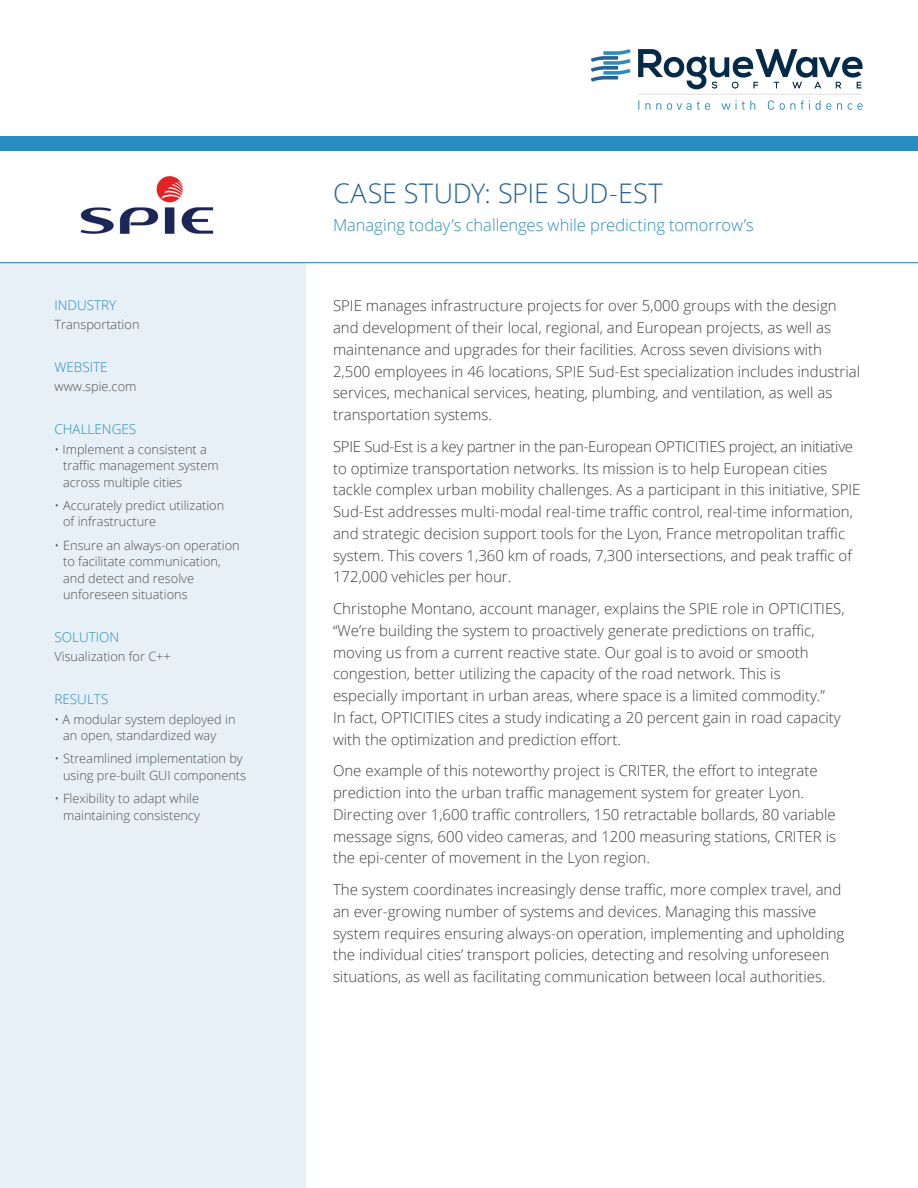
<style>
.page{position:relative;width:918px;height:1188px;background:#fff}
.page>*{position:absolute;margin:0;border:0;box-sizing:border-box;transform-origin:0 0}
.t1{font:300 27px "Open Sans";letter-spacing:-.01em;color:#266193}
.t2{font:300 16.5px "Open Sans";color:#298dc1}
.t3{font:300 15px/21.8px "Open Sans";color:#3e3e3f}
.t4{font:300 13.5px "Open Sans";color:#298dc1}
.t5{font:300 12.75px/16.5px "Open Sans";color:#4e4f50}
</style>
<div class="page">
<svg style="left:591px;top:49px;width:40px;height:33px"></svg>
<svg style="left:638px;top:49px;width:225px;height:61px"></svg>
<div style="left:0;top:262px;width:306px;height:926px;background:#e8f0f7"></div>
<div style="left:0;top:136px;width:918px;height:15px;background:#298dc1"></div>
<hr style="left:0;top:262px;width:918px;height:1px;background:#298dc1">
<img style="left:80px;top:176px;width:134px;height:58px">
<p class="t4" style="left:54px;top:296px;width:63px">INDUSTRY</p>
<p class="t5" style="left:54px;top:316px;width:87px">Transportation</p>
<p class="t4" style="left:54px;top:358px;width:55px">WEBSITE</p>
<p class="t5" style="left:54px;top:378px;width:83px">www.spie.com</p>
<p class="t4" style="left:54px;top:420px;width:83px">CHALLENGES</p>
<p class="t5" style="left:63px;top:440px;width:157px;text-indent:-9px">• Implement a consistent a traffic management system across multiple cities</p>
<p class="t5" style="left:63px;top:497px;width:163px;text-indent:-9px">• Accurately predict utilization of infrastructure</p>
<p class="t5" style="left:63px;top:536px;width:178px;text-indent:-9px">• Ensure an always-on operation to facilitate communication, and detect and resolve unforeseen situations</p>
<p class="t4" style="left:54px;top:628px;width:66px">SOLUTION</p>
<p class="t5" style="left:54px;top:648px;width:118px">Visualization for C++</p>
<p class="t4" style="left:54px;top:690px;width:55px">RESULTS</p>
<p class="t5" style="left:63px;top:710px;width:174px;text-indent:-9px">• A modular system deployed in an open, standardized way</p>
<p class="t5" style="left:54px;top:750px;width:193px;text-align:right">• Streamlined implementation by using pre-built GUI components</p>
<p class="t5" style="left:54px;top:790px;width:147px;text-align:right">• Flexibility to adapt while maintaining consistency</p>
<h1 class="t1" style="left:333px;top:175px;width:331px">CASE STUDY: SPIE SUD-EST</h1>
<p class="t2" style="left:333px;top:214px;width:422px">Managing today’s challenges while predicting tomorrow’s</p>
<p class="t3" style="left:333px;top:295px;width:529px">SPIE manages infrastructure projects for over 5,000 groups with the design and development of their local, regional, and European projects, as well as maintenance and upgrades for their facilities. Across seven divisions with 2,500 employees in 46 locations, SPIE Sud-Est specialization includes industrial services, mechanical services, heating, plumbing, and ventilation, as well as transportation systems.</p>
<p class="t3" style="left:333px;top:435px;width:529px">SPIE Sud-Est is a key partner in the pan-European OPTICITIES project, an initiative to optimize transportation networks. Its mission is to help European cities tackle complex urban mobility challenges. As a participant in this initiative, SPIE Sud-Est addresses multi-modal real-time traffic control, real-time information, and strategic decision support tools for the Lyon, France metropolitan traffic system. This covers 1,360 km of roads, 7,300 intersections, and peak traffic of 172,000 vehicles per hour.</p>
<p class="t3" style="left:333px;top:597px;width:513px">Christophe Montano, account manager, explains the SPIE role in OPTICITIES, “We’re building the system to proactively generate predictions on traffic, moving us from a current reactive state. Our goal is to avoid or smooth congestion, better utilizing the capacity of the road network. This is especially important in urban areas, where space is a limited commodity.”<br>In fact, OPTICITIES cites a study indicating a 20 percent gain in road capacity with the optimization and prediction effort.</p>
<p class="t3" style="left:333px;top:760px;width:505px">One example of this noteworthy project is CRITER, the effort to integrate prediction into the urban traffic management system for greater Lyon.<br>Directing over 1,600 traffic controllers, 150 retractable bollards, 80 variable message signs, 600 video cameras, and 1200 measuring stations, CRITER is the epi-center of movement in the Lyon region.</p>
<p class="t3" style="left:333px;top:878px;width:513px">The system coordinates increasingly dense traffic, more complex travel, and an ever-growing number of systems and devices. Managing this massive system requires ensuring always-on operation, implementing and upholding the individual cities’ transport policies, detecting and resolving unforeseen situations, as well as facilitating communication between local authorities.</p>
</div>
